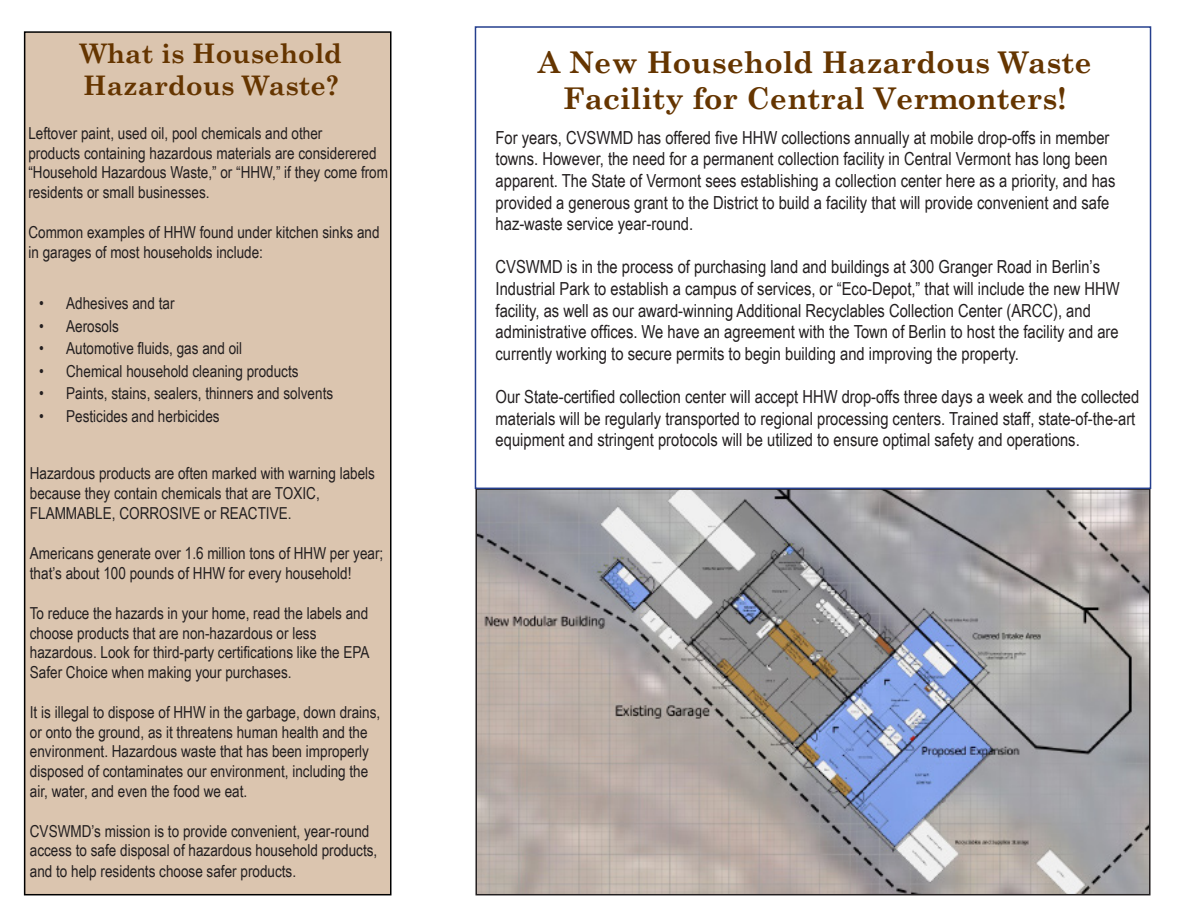
<style>
.page{position:relative;width:1188px;height:918px;background:#fff}
.page>*{position:absolute;margin:0;border:0;box-sizing:border-box;transform-origin:0 0}
.t1{font:700 30px "Century Schoolbook";color:#653500}
.t2{font:700 27px "Century Schoolbook";color:#653500}
.t3{font:18px/21.6px "Arial Narrow";color:#231f20}
.t4{font:16.5px/19.8px "Arial Narrow";color:#231f20}
</style>
<div class="page">
<div style="left:24px;top:31px;width:368px;height:864px;background:#dbc5af;border:2px solid #000"></div>
<img style="left:478px;top:491px;width:670px;height:401px">
<div style="left:475px;top:488px;width:676px;height:407px;border:2px solid #231f20"></div>
<div style="left:475px;top:26px;width:676px;height:463px;border:2px solid #253f8e"></div>
<p class="t2" style="left:80px;top:32px;width:263px">What is Household</p>
<p class="t2" style="left:83px;top:64px;width:258px">Hazardous Waste?</p>
<p class="t4" style="left:28px;top:122px;width:296px">Leftover paint, used oil, pool chemicals and other</p>
<p class="t4" style="left:28px;top:142px;width:361px">products containing hazardous materials are considerered “Household Hazardous Waste,” or “HHW,” if they come from residents or small businesses.</p>
<p class="t4" style="left:28px;top:221px;width:353px">Common examples of HHW found under kitchen sinks and in garages of most households include:</p>
<p class="t4" style="left:39px;top:293px;width:137px">• Adhesives and tar</p>
<p class="t4" style="left:39px;top:315px;width:81px">• Aerosols</p>
<p class="t4" style="left:39px;top:338px;width:204px">• Automotive fluids, gas and oil</p>
<p class="t4" style="left:39px;top:360px;width:261px">• Chemical household cleaning products</p>
<p class="t4" style="left:39px;top:383px;width:295px">• Paints, stains, sealers, thinners and solvents</p>
<p class="t4" style="left:39px;top:405px;width:182px">• Pesticides and herbicides</p>
<p class="t4" style="left:30px;top:463px;width:347px">Hazardous products are often marked with warning labels because they contain chemicals that are TOXIC,</p>
<p class="t4" style="left:30px;top:503px;width:263px">FLAMMABLE, CORROSIVE or REACTIVE.</p>
<p class="t4" style="left:30px;top:543px;width:355px">Americans generate over 1.6 million tons of HHW per year; that’s about 100 pounds of HHW for every household!</p>
<p class="t4" style="left:30px;top:602px;width:340px">To reduce the hazards in your home, read the labels and choose products that are non-hazardous or less</p>
<p class="t4" style="left:30px;top:642px;width:341px">hazardous. Look for third-party certifications like the EPA<br>Safer Choice when making your purchases.</p>
<p class="t4" style="left:30px;top:701px;width:352px">It is illegal to dispose of HHW in the garbage, down drains, or onto the ground, as it threatens human health and the environment. Hazardous waste that has been improperly disposed of contaminates our environment, including the air, water, and even the food we eat.</p>
<p class="t4" style="left:30px;top:820px;width:341px">CVSWMD’s mission is to provide convenient, year-round</p>
<p class="t4" style="left:30px;top:840px;width:349px">access to safe disposal of hazardous household products,</p>
<p class="t4" style="left:30px;top:861px;width:268px">and to help residents choose safer products.</p>
<p class="t1" style="left:538px;top:39px;width:555px">A New Household Hazardous Waste</p>
<p class="t1" style="left:563px;top:75px;width:505px">Facility for Central Vermonters!</p>
<p class="t3" style="left:496px;top:126px;width:615px">For years, CVSWMD has offered five HHW collections annually at mobile drop-offs in member towns. However, the need for a permanent collection facility in Central Vermont has long been</p>
<p class="t3" style="left:496px;top:169px;width:621px">apparent. The State of Vermont sees establishing a collection center here as a priority, and has provided a generous grant to the District to build a facility that will provide convenient and safe</p>
<p class="t3" style="left:496px;top:212px;width:199px">haz-waste service year-round.</p>
<p class="t3" style="left:496px;top:256px;width:626px">CVSWMD is in the process of purchasing land and buildings at 300 Granger Road in Berlin’s<br>Industrial Park to establish a campus of services, or “Eco-Depot,” that will include the new HHW facility, as well as our award-winning Additional Recyclables Collection Center (ARCC), and</p>
<p class="t3" style="left:496px;top:320px;width:625px">administrative offices. We have an agreement with the Town of Berlin to host the facility and are currently working to secure permits to begin building and improving the property.</p>
<p class="t3" style="left:496px;top:385px;width:645px">Our State-certified collection center will accept HHW drop-offs three days a week and the collected materials will be regularly transported to regional processing centers. Trained staff, state-of-the-art equipment and stringent protocols will be utilized to ensure optimal safety and operations.</p>
</div>
